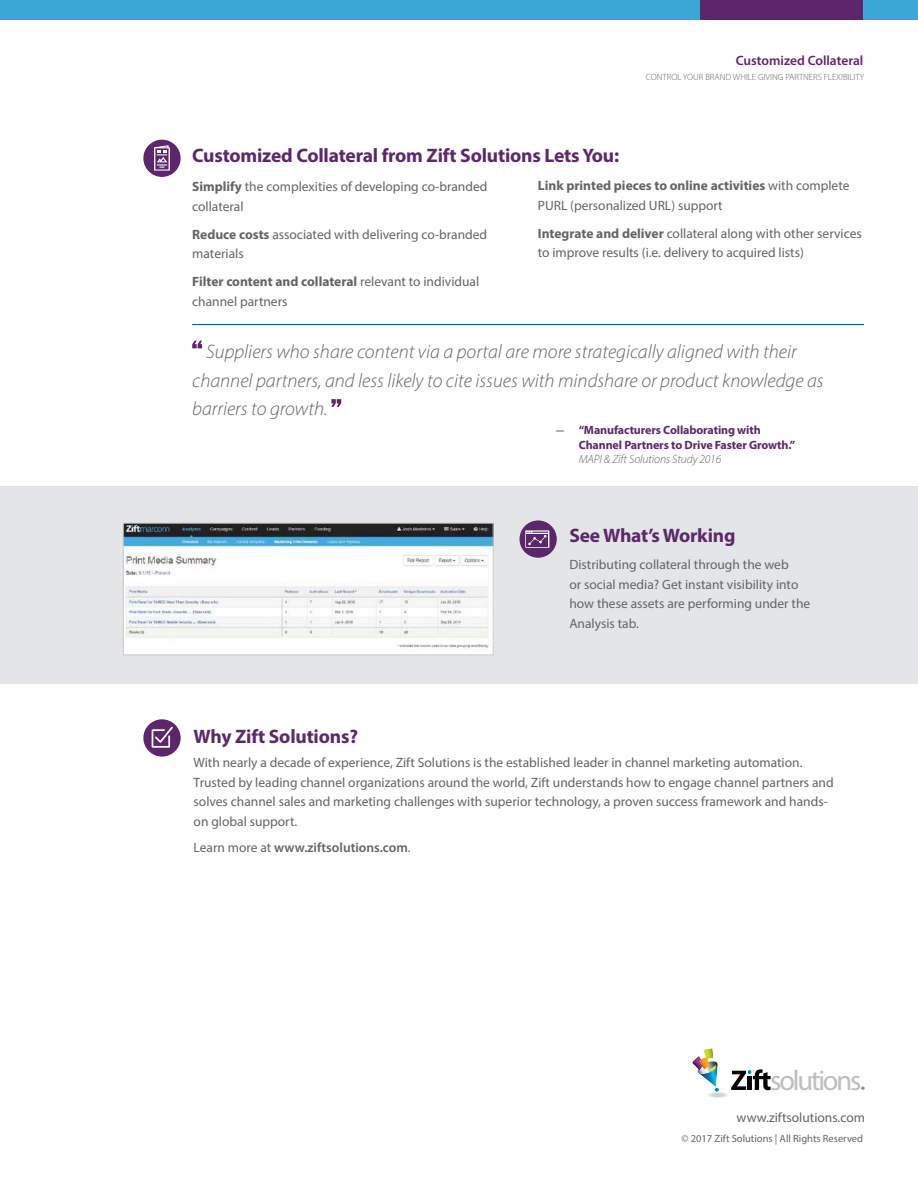
<style>
.page{position:relative;width:918px;height:1188px;background:#fff}
.page>*{position:absolute;margin:0;border:0;box-sizing:border-box;transform-origin:0 0}
.t1{font:28.5px "Myriad Pro";letter-spacing:-.075em;color:#bcbec0}
.t2{font:italic 300 19.5px/28.5px "Myriad Pro";color:#636466}
.t3{font:700 19.5px "Myriad Pro";letter-spacing:-.01em;color:#5b296a}
.t4{font:13.5px/19.5px "Myriad Pro";color:#636466}
.t5{font:600 13.5px "Myriad Pro";color:#636466}
.t6{font:600 13.5px "Myriad Pro";color:#5e256a}
.t7{font:700 12px/14.4px "Myriad Pro";letter-spacing:-.01em;color:#5b296a}
.t8{font:italic 300 12px "Myriad Pro";letter-spacing:-.01em;color:#636466}
.t9{font:10.5px "Myriad Pro";color:#636466}
.t10{font:9.3px "Myriad Pro";color:#231f20}
.t11{font:300 9px "Myriad Pro";color:#636466}
.s1{font-weight:700}
.s2{font-family:"Franklin Gothic";font-weight:400}
.s3{font-weight:400}
</style>
<div class="page">
<div style="left:0;top:486px;width:918px;height:198px;background:#e4e5e6"></div>
<div style="left:707px;top:1092px;width:21px;height:6px;background:#f4f4f4;border-radius:50%"></div>
<div style="left:707px;top:1093px;width:21px;height:5px;background:#f3f3f3;border-radius:50%"></div>
<hr style="left:708px;top:1093px;width:20px;height:4px;background:#ebeced;border-radius:50%">
<hr style="left:711px;top:1093px;width:14px;height:4px;background:#e2e3e4;border-radius:50%">
<img style="left:700px;top:1074px;width:17px;height:13px">
<img style="left:697px;top:1062px;width:21px;height:12px">
<img style="left:692px;top:1056px;width:7px;height:15px">
<svg style="left:699px;top:1048px;width:17px;height:24px"></svg>
<svg style="left:712px;top:1088px;width:12px;height:9px"></svg>
<svg style="left:731px;top:1069px;width:40px;height:21px"></svg>
<div style="left:143px;top:140px;width:38px;height:37px;background:#5b266b;border-radius:50%"></div>
<svg style="left:154px;top:145px;width:16px;height:26px"></svg>
<div style="left:0;top:0;width:918px;height:19px;background:#3aa7d6"></div>
<div style="left:700px;top:0;width:163px;height:19px;background:#5e256a"></div>
<div style="left:520px;top:520px;width:37px;height:38px;background:#5b266b;border-radius:50%"></div>
<svg style="left:525px;top:530px;width:24px;height:18px"></svg>
<div style="left:527px;top:534px;width:21px;height:13px;background:#5b266b"></div>
<svg style="left:527px;top:532px;width:21px;height:13px"></svg>
<div style="left:143px;top:719px;width:38px;height:38px;background:#5b266b;border-radius:50%"></div>
<svg style="left:151px;top:726px;width:22px;height:22px"></svg>
<hr style="left:192px;top:324px;width:672px;height:1px;background:#036097">
<svg style="left:192px;top:341px;width:10px;height:7px"></svg>
<svg style="left:331px;top:399px;width:10px;height:8px"></svg>
<img style="left:125px;top:525px;width:366px;height:128px">
<div style="left:123px;top:523px;width:370px;height:132px;border:1px solid #c7c8ca"></div>
<p class="t6" style="left:736px;top:53px;width:129px">Customized Collateral</p>
<h2 class="t3" style="left:192px;top:148px;width:428px">Customized Collateral from Zift Solutions Lets You:</h2>
<p class="t11" style="left:646px;top:71px;width:220px">CONTROL YOUR BRAND WHILE GIVING PARTNERS FLEXIBILITY</p>
<p class="t4" style="left:192px;top:178px;width:297px"><span class="s1">Simplify</span> the complexities of developing co-branded collateral</p>
<p class="t4" style="left:192px;top:226px;width:297px"><span class="s1">Reduce costs</span> associated with delivering co-branded materials</p>
<p class="t4" style="left:192px;top:273px;width:289px"><span class="s1">Filter content and collateral</span> relevant to individual channel partners</p>
<p class="t4" style="left:538px;top:177px;width:313px"><span class="s1">Link printed pieces to online activities</span> with complete<br>PURL (personalized URL) support</p>
<p class="t4" style="left:538px;top:225px;width:326px"><span class="s1">Integrate and deliver</span> collateral along with other services to improve results (i.e. delivery to acquired lists)</p>
<h2 class="t2" style="left:192px;top:339px;width:633px;text-indent:14px">Suppliers who share content via a portal are more strategically aligned with their channel partners, and less likely to cite issues with mindshare or product knowledge as barriers to growth.</h2>
<p class="t7" style="left:579px;top:424px;width:218px;text-indent:-22px"><span class="s2">―</span> “Manufacturers Collaborating with<br>Channel Partners to Drive Faster Growth.”</p>
<p class="t8" style="left:579px;top:454px;width:144px">MAPI &amp; Zift Solutions Study 2016</p>
<h2 class="t3" style="left:569px;top:528px;width:168px">See What’s Working</h2>
<p class="t4" style="left:569px;top:556px;width:242px">Distributing collateral through the web<br>or social media? Get instant visibility into how these assets are performing under the Analysis tab.</p>
<h2 class="t3" style="left:194px;top:729px;width:166px">Why Zift Solutions?</h2>
<p class="t4" style="left:194px;top:754px;width:642px">With nearly a decade of experience, Zift Solutions is the established leader in channel marketing automation.<br>Trusted by leading channel organizations around the world, Zift understands how to engage channel partners and solves channel sales and marketing challenges with superior technology, a proven success framework and hands&shy;on global support.</p>
<p class="t5" style="left:194px;top:840px;width:219px"><span class="s3">Learn more at</span> www.ziftsolutions.com<span class="s3">.</span></p>
<h1 class="t1" style="left:770px;top:1069px;width:93px">solutions</h1>
<p class="t10" style="left:861px;top:1086px;width:5px">®</p>
<p class="t4" style="left:737px;top:1109px;width:130px">www.ziftsolutions.com</p>
<p class="t9" style="left:681px;top:1134px;width:183px">© 2017 Zift Solutions | All Rights Reserved</p>
</div>
